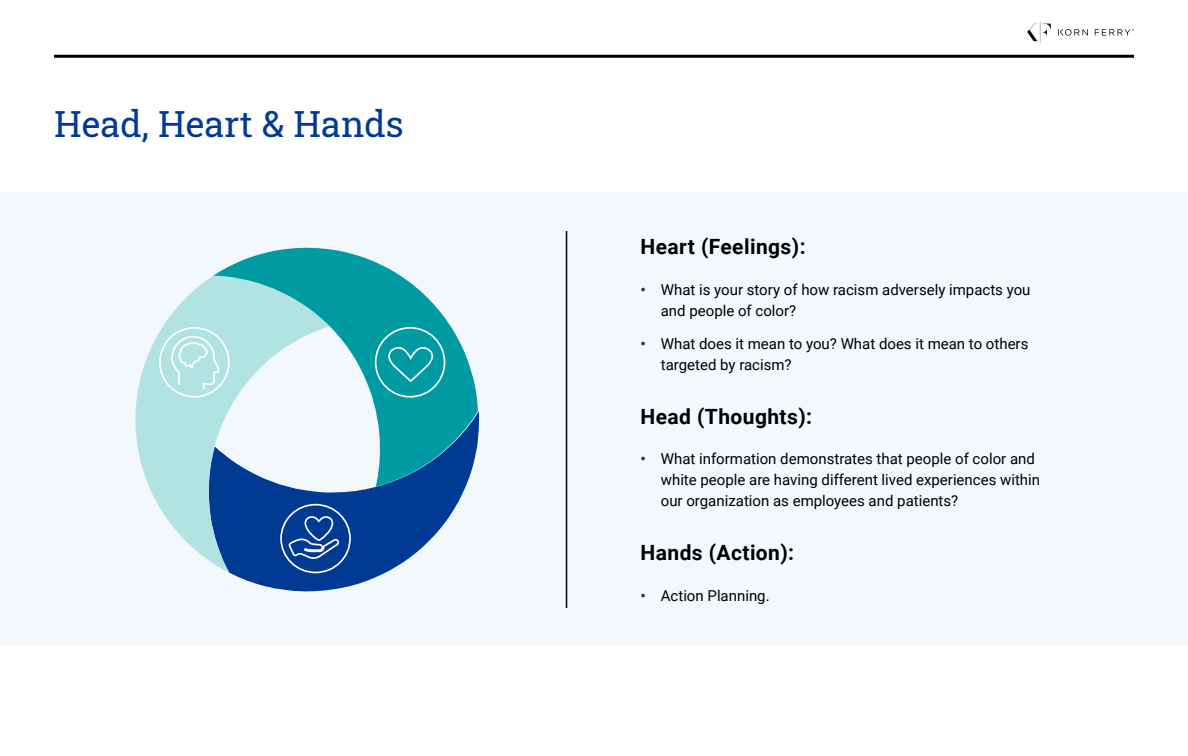
<style>
.page{position:relative;width:1188px;height:756px;background:#fff}
.page>*{position:absolute;margin:0;border:0;box-sizing:border-box;transform-origin:0 0}
.t1{font:36px "Roboto Slab";color:#003a96}
.t2{font:700 21px "Roboto";letter-spacing:.02em;color:#000}
.t3{font:15px/21px "Roboto";color:#000}
.s1{font-weight:700;color:#333334}
</style>
<div class="page">
<hr style="left:54px;top:55px;width:1080px;height:3px;background:#000">
<svg style="left:1027px;top:22px;width:24px;height:21px"></svg>
<svg style="left:1058px;top:29px;width:76px;height:7px"></svg>
<div style="left:0;top:192px;width:1188px;height:453px;background:#f2f8fc"></div>
<svg style="left:228px;top:411px;width:251px;height:180px;fill:#003a93"></svg>
<svg style="left:135px;top:276px;width:195px;height:296px;fill:#b0e3e2"></svg>
<svg style="left:213px;top:248px;width:265px;height:239px"></svg>
<svg style="left:279px;top:503px;width:73px;height:71px;background:#2556a2"></svg>
<div style="left:375px;top:327px;width:70px;height:71px;border:2px solid #fff;border-radius:50%"></div>
<svg style="left:387px;top:347px;width:47px;height:36px;background:#20a6ae"></svg>
<div style="left:159px;top:327px;width:71px;height:71px;border:2px solid #fff;border-radius:50%"></div>
<svg style="left:170px;top:335px;width:49px;height:56px;background:#bce7e6"></svg>
<hr style="left:566px;top:231px;width:1px;height:377px;background:#000">
<h1 class="t1" style="left:54px;top:99px;width:351px">Head, Heart &amp; Hands</h1>
<h2 class="t2" style="left:641px;top:232px;width:167px">Heart (Feelings):</h2>
<p class="t3" style="left:661px;top:278px;width:371px;text-indent:-20px"><span class="s1">•</span> What is your story of how racism adversely impacts you and people of color?</p>
<p class="t3" style="left:661px;top:333px;width:369px;text-indent:-20px"><span class="s1">•</span> What does it mean to you? What does it mean to others targeted by racism?</p>
<h2 class="t2" style="left:641px;top:402px;width:173px">Head (Thoughts):</h2>
<p class="t3" style="left:661px;top:448px;width:381px;text-indent:-20px"><span class="s1">•</span> What information demonstrates that people of color and white people are having different lived experiences within our organization as employees and patients?</p>
<h2 class="t2" style="left:641px;top:538px;width:155px">Hands (Action):</h2>
<p class="t3" style="left:641px;top:584px;width:131px"><span class="s1">•</span> Action Planning.</p>
</div>
